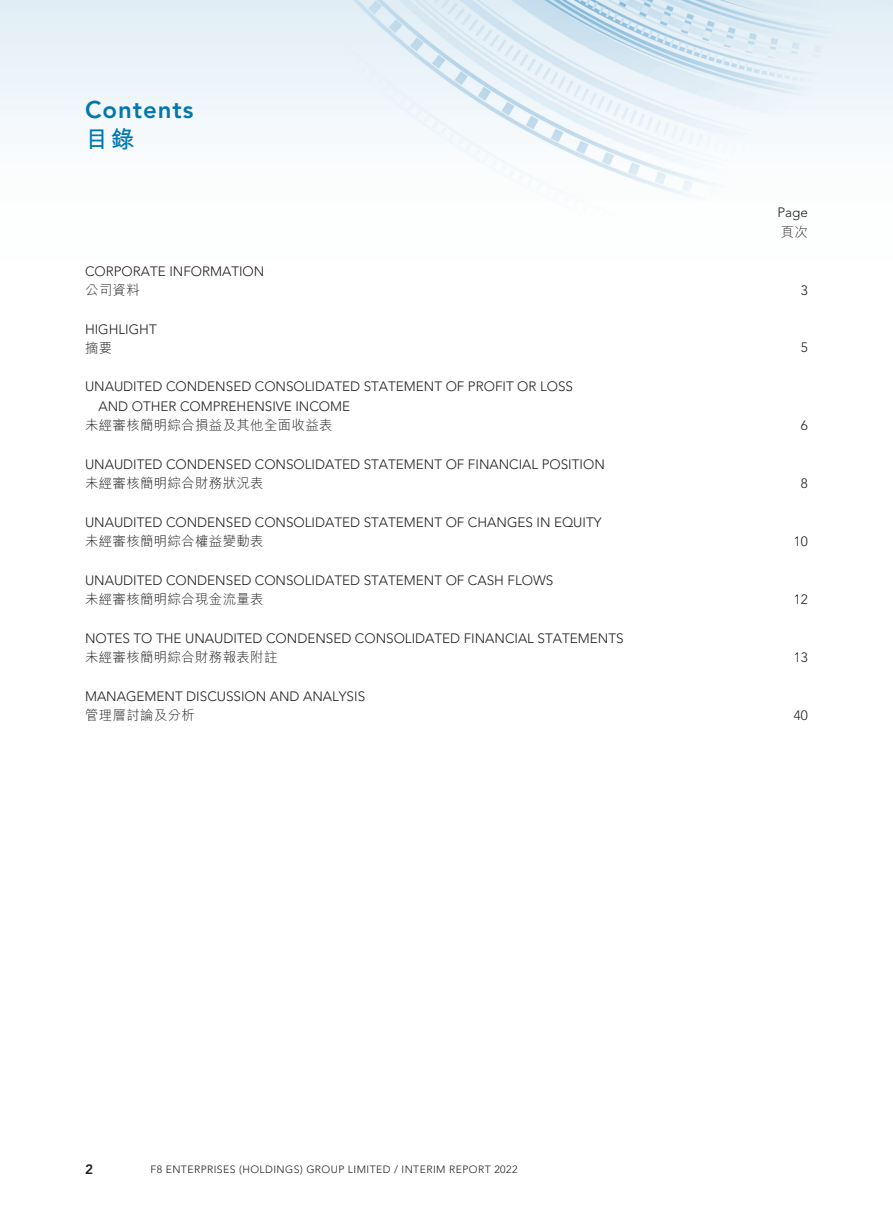
<style>
.page{position:relative;width:893px;height:1212px;background:#fff}
.page>*{position:absolute;margin:0;border:0;box-sizing:border-box;transform-origin:0 0}
.t1{font:800 24px "Avenir LT Std";letter-spacing:.04em;color:#0078ae}
.t2{font:700 24px "M Hei HK";color:#0078ae}
._50_Table_txt{font:300 13.5px "Avenir LT Std";color:#231f20}
._50_Table_txt-2{font:300 13.5px "M Hei HK";letter-spacing:.02em;color:#231f20}
.t3{font:800 13.5px "Avenir LT Std";color:#231f20}
.t4{font:300 10.5px "Avenir LT Std";letter-spacing:.04em;color:#231f20}
</style>
<div class="page">
<img style="left:0;top:0;width:893px;height:198px">
<p class="t1" style="left:85px;top:95px;width:110px">Contents</p>
<p class="t2" style="left:85px;top:121px;width:51px">目錄</p>
<p class="_50_Table_txt" style="left:777px;top:204px;width:32px">Page</p>
<p class="_50_Table_txt-2" style="left:781px;top:225px;width:29px">頁次</p>
<p class="_50_Table_txt" style="left:85px;top:263px;width:181px">CORPORATE INFORMATION</p>
<p class="_50_Table_txt-2" style="left:85px;top:283px;width:56px">公司資料</p>
<p class="_50_Table_txt" style="left:801px;top:282px;width:9px">3</p>
<p class="_50_Table_txt" style="left:85px;top:321px;width:73px">HIGHLIGHT</p>
<p class="_50_Table_txt-2" style="left:85px;top:341px;width:29px">摘要</p>
<p class="_50_Table_txt" style="left:801px;top:340px;width:9px">5</p>
<p class="_50_Table_txt" style="left:85px;top:379px;width:489px">UNAUDITED CONDENSED CONSOLIDATED STATEMENT OF PROFIT OR LOSS</p>
<p class="_50_Table_txt" style="left:99px;top:398px;width:253px">AND OTHER COMPREHENSIVE INCOME</p>
<p class="_50_Table_txt-2" style="left:85px;top:419px;width:249px">未經審核簡明綜合損益及其他全面收益表</p>
<p class="_50_Table_txt" style="left:801px;top:417px;width:9px">6</p>
<p class="_50_Table_txt" style="left:85px;top:456px;width:521px">UNAUDITED CONDENSED CONSOLIDATED STATEMENT OF FINANCIAL POSITION</p>
<p class="_50_Table_txt-2" style="left:85px;top:476px;width:180px">未經審核簡明綜合財務狀況表</p>
<p class="_50_Table_txt" style="left:801px;top:475px;width:9px">8</p>
<p class="_50_Table_txt" style="left:85px;top:514px;width:518px">UNAUDITED CONDENSED CONSOLIDATED STATEMENT OF CHANGES IN EQUITY</p>
<p class="_50_Table_txt-2" style="left:85px;top:534px;width:180px">未經審核簡明綜合權益變動表</p>
<p class="_50_Table_txt" style="left:794px;top:533px;width:16px">10</p>
<p class="_50_Table_txt" style="left:85px;top:572px;width:470px">UNAUDITED CONDENSED CONSOLIDATED STATEMENT OF CASH FLOWS</p>
<p class="_50_Table_txt-2" style="left:85px;top:592px;width:180px">未經審核簡明綜合現金流量表</p>
<p class="_50_Table_txt" style="left:794px;top:591px;width:16px">12</p>
<p class="_50_Table_txt" style="left:85px;top:630px;width:540px">NOTES TO THE UNAUDITED CONDENSED CONSOLIDATED FINANCIAL STATEMENTS</p>
<p class="_50_Table_txt-2" style="left:85px;top:650px;width:194px">未經審核簡明綜合財務報表附註</p>
<p class="_50_Table_txt" style="left:794px;top:649px;width:16px">13</p>
<p class="_50_Table_txt" style="left:85px;top:688px;width:282px">MANAGEMENT DISCUSSION AND ANALYSIS</p>
<p class="_50_Table_txt-2" style="left:85px;top:708px;width:111px">管理層討論及分析</p>
<p class="_50_Table_txt" style="left:794px;top:707px;width:16px">40</p>
<p class="t3" style="left:85px;top:1161px;width:9px">2</p>
<p class="t4" style="left:150px;top:1163px;width:368px">F8 ENTERPRISES (HOLDINGS) GROUP LIMITED / INTERIM REPORT 2022</p>
</div>
